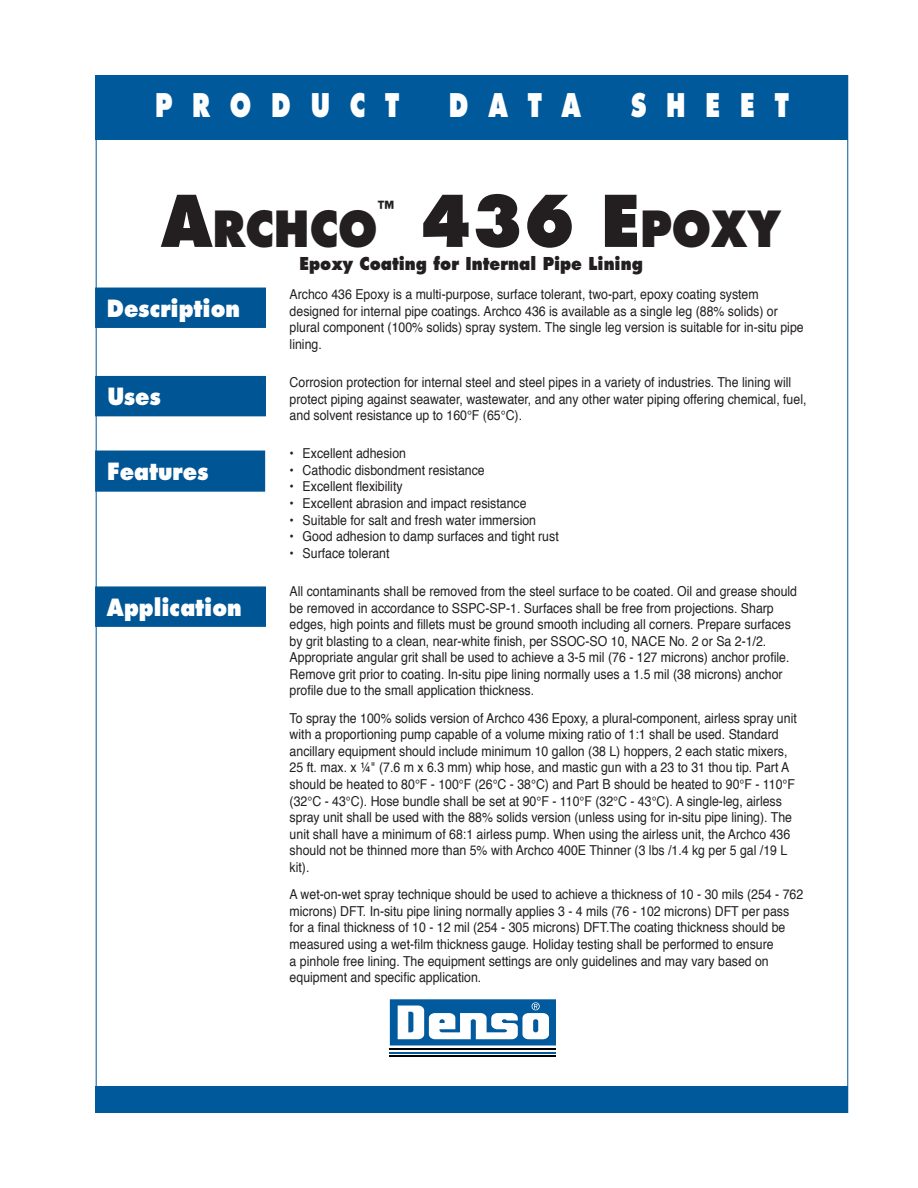
<style>
.page{position:relative;width:918px;height:1188px;background:#fff}
.page>*{position:absolute;margin:0;border:0;box-sizing:border-box;transform-origin:0 0}
.t1{font:800 69.15px "Futura";color:#231f20;scale:.9 1}
.t2{font:800 48.45px "Futura";color:#231f20;scale:.9 1}
.t3{font:800 31.65px "Futura";color:#fff;scale:.75 1}
.t4{font:800 23.1px "Futura";color:#fff;scale:.9 1}
.t5{font:700 20.25px "Aachen";color:#231f20;scale:.9 1}
.t6{font:800 17.25px "Futura";color:#231f20;scale:.9 1}
.t7{font:13.65px/16.5px "Helvetica";color:#231f20;scale:.9 1}
.s1{font-size:69.15px}
.s2{font-size:48.45px}
.s3{font-family:"Helvetica Neue"}
</style>
<div class="page">
<div style="left:96px;top:75px;width:752px;height:65px;background:#00599b"></div>
<div style="left:96px;top:1087px;width:752px;height:26px;background:#00599b"></div>
<svg style="left:389px;top:999px;width:167px;height:58px"></svg>
<hr style="left:390px;top:1049px;width:166px;height:1px;background:#000001">
<hr style="left:390px;top:1052px;width:166px;height:1px;background:#015a9d">
<hr style="left:390px;top:1055px;width:166px;height:2px;background:#000001">
<svg style="left:390px;top:999px;width:166px;height:47px"></svg>
<div style="left:96px;top:288px;width:169px;height:39px;background:#005595"></div>
<div style="left:95px;top:288px;width:171px;height:40px;border:1px solid #005595"></div>
<div style="left:96px;top:377px;width:169px;height:39px;background:#005595"></div>
<div style="left:95px;top:376px;width:171px;height:40px;border:1px solid #005595"></div>
<div style="left:96px;top:451px;width:168px;height:40px;background:#005595"></div>
<div style="left:95px;top:451px;width:170px;height:41px;border:1px solid #005595"></div>
<div style="left:96px;top:587px;width:169px;height:39px;background:#005595"></div>
<div style="left:95px;top:586px;width:171px;height:41px;border:1px solid #005595"></div>
<h3 class="t3" style="left:155px;top:87px;width:327px">P R O D U C T</h3>
<h3 class="t3" style="left:449px;top:87px;width:178px">D A T A</h3>
<h3 class="t3" style="left:631px;top:87px;width:212px">S H E E T</h3>
<h2 class="t2" style="left:161px;top:202px;width:242px"><span class="s1">A</span>RCHCO</h2>
<h3 class="t5" style="left:378px;top:201px;width:20px">™</h3>
<h1 class="t1" style="left:420px;top:183px;width:403px">436 E<span class="s2">POXY</span></h1>
<p class="t6" style="left:299px;top:254px;width:383px">Epoxy Coating for Internal Pipe Lining</p>
<h3 class="t4" style="left:107px;top:295px;width:149px">Description</h3>
<p class="t7" style="left:290px;top:287px;width:573px">Archco 436 Epoxy is a multi-purpose, surface tolerant, two-part, epoxy coating system designed for internal pipe coatings. Archco 436 is available as a single leg (88% solids) or plural component (100% solids) spray system. The single leg version is suitable for in-situ pipe lining.</p>
<p class="t7" style="left:290px;top:375px;width:576px">Corrosion protection for internal steel and steel pipes in a variety of industries. The lining will protect piping against seawater, wastewater, and any other water piping offering chemical, fuel, and solvent resistance up to 160°F (65°C).</p>
<p class="t7" style="left:290px;top:446px;width:131px">• Excellent adhesion</p>
<p class="t7" style="left:290px;top:463px;width:218px">• Cathodic disbondment resistance</p>
<p class="t7" style="left:290px;top:480px;width:127px">• Excellent flexibility</p>
<p class="t7" style="left:290px;top:496px;width:265px">• Excellent abrasion and impact resistance</p>
<p class="t7" style="left:290px;top:513px;width:275px">• Suitable for salt and fresh water immersion</p>
<p class="t7" style="left:290px;top:529px;width:301px">• Good adhesion to damp surfaces and tight rust</p>
<p class="t7" style="left:290px;top:546px;width:113px">• Surface tolerant</p>
<p class="t7" style="left:290px;top:584px;width:565px">All contaminants shall be removed from the steel surface to be coated. Oil and grease should be removed in accordance to SSPC-SP-1. Surfaces shall be free from projections. Sharp edges, high points and fillets must be ground smooth including all corners. Prepare surfaces by grit blasting to a clean, near-white finish, per SSOC-SO 10, NACE No. 2 or Sa 2-1/2.<br>Appropriate angular grit shall be used to achieve a 3-5 mil (76 - 127 microns) anchor profile.<br>Remove grit prior to coating. In-situ pipe lining normally uses a 1.5 mil (38 microns) anchor profile due to the small application thickness.</p>
<p class="t7" style="left:290px;top:711px;width:565px">To spray the 100% solids version of Archco 436 Epoxy, a plural-component, airless spray unit with a proportioning pump capable of a volume mixing ratio of 1:1 shall be used. Standard ancillary equipment should include minimum 10 gallon (38 L) hoppers, 2 each static mixers, 25 ft. max. x ¼<span class="s3">"</span> (7.6 m x 6.3 mm) whip hose, and mastic gun with a 23 to 31 thou tip. Part A should be heated to 80°F - 100°F (26°C - 38°C) and Part B should be heated to 90°F - 110°F (32°C - 43°C). Hose bundle shall be set at 90°F - 110°F (32°C - 43°C). A single-leg, airless spray unit shall be used with the 88% solids version (unless using for in-situ pipe lining). The unit shall have a minimum of 68:1 airless pump. When using the airless unit, the Archco 436 should not be thinned more than 5% with Archco 400E Thinner (3 lbs /1.4 kg per 5 gal /19 L kit).</p>
<p class="t7" style="left:290px;top:887px;width:572px">A wet-on-wet spray technique should be used to achieve a thickness of 10 - 30 mils (254 - 762 microns) DFT. In-situ pipe lining normally applies 3 - 4 mils (76 - 102 microns) DFT per pass for a final thickness of 10 - 12 mil (254 - 305 microns) DFT.The coating thickness should be measured using a wet-film thickness gauge. Holiday testing shall be performed to ensure<br>a pinhole free lining. The equipment settings are only guidelines and may vary based on equipment and specific application.</p>
<h3 class="t4" style="left:107px;top:384px;width:61px">Uses</h3>
<h3 class="t4" style="left:107px;top:459px;width:114px">Features</h3>
<h3 class="t4" style="left:107px;top:594px;width:151px">Application</h3>
</div>
